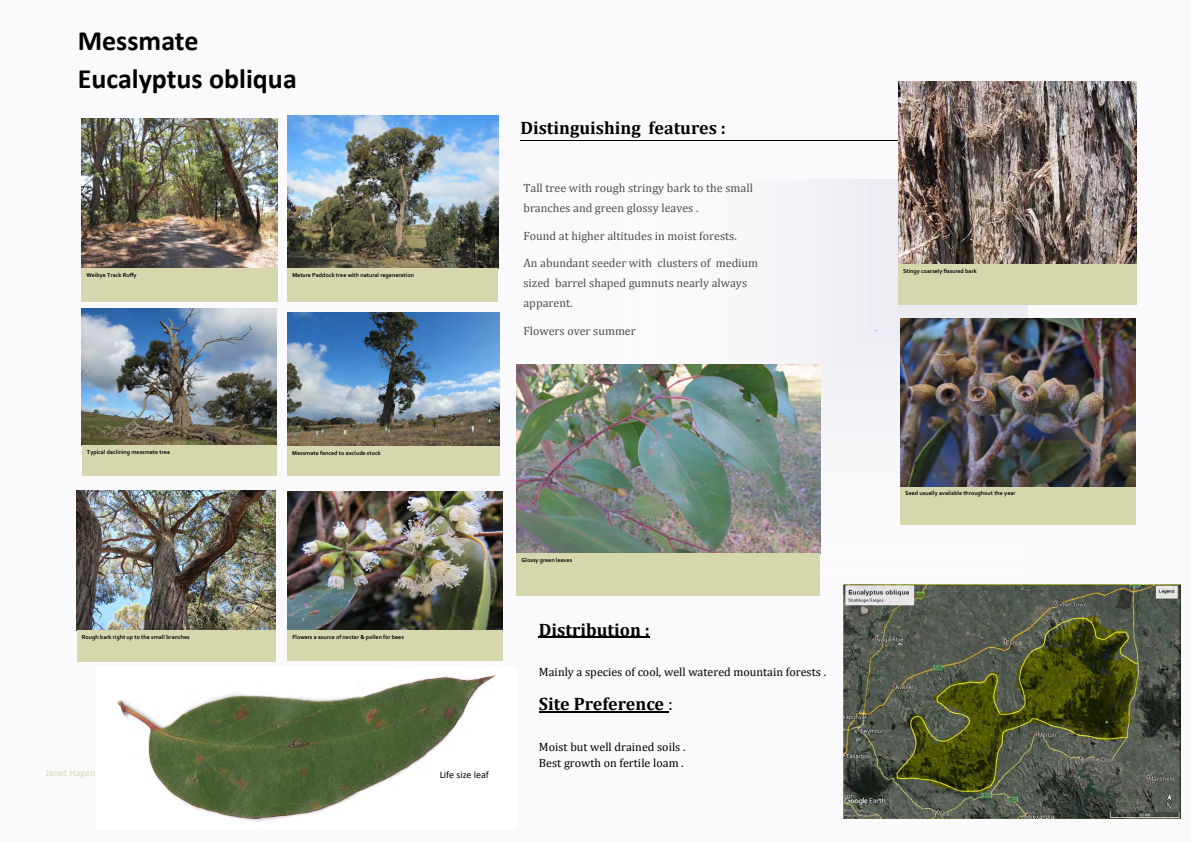
<style>
.page{position:relative;width:1191px;height:842px;background:#fafafc}
.page>*{position:absolute;margin:0;border:0;box-sizing:border-box;transform-origin:0 0}
.t1{font:700 28px "Calibri";color:#000}
.t2{font:700 18px "Cambria";color:#000}
.t3{font:12px/19.7px "Cambria";color:#4d4d4d}
.t4{font:12px "Cambria";color:#000}
.t5{font:10px "Calibri";color:#000}
.t6{font:10px "Calibri";color:#d7d7ae}
.t7{font:8px "Calibri";color:#4d4d4d}
.t8{font:700 6px "Corbel";color:#000}
.s1{font-weight:400}
</style>
<div class="page">
<div style="left:559px;top:179px;width:468px;height:458px;background:linear-gradient(to right,#fafafb,#f5f5f9)"></div>
<hr style="left:520px;top:141px;width:397px;height:1px;background:#000">
<hr style="left:539px;top:637px;width:111px;height:1px;background:#000">
<hr style="left:539px;top:711px;width:129px;height:2px;background:#000">
<img style="left:117px;top:675px;width:379px;height:146px">
<img style="left:843px;top:584px;width:337px;height:234px">
<img style="left:81px;top:118px;width:196px;height:151px">
<div style="left:81px;top:269px;width:196px;height:33px;background:#d7d7ae"></div>
<img style="left:287px;top:116px;width:211px;height:152px">
<div style="left:287px;top:268px;width:211px;height:34px;background:#d7d7ae"></div>
<img style="left:82px;top:309px;width:195px;height:137px">
<div style="left:82px;top:446px;width:195px;height:30px;background:#d7d7ae"></div>
<img style="left:77px;top:490px;width:198px;height:140px">
<div style="left:77px;top:630px;width:198px;height:31px;background:#d7d7ae"></div>
<img style="left:287px;top:313px;width:212px;height:134px">
<div style="left:287px;top:447px;width:212px;height:29px;background:#d7d7ae"></div>
<img style="left:287px;top:492px;width:215px;height:138px">
<div style="left:287px;top:630px;width:215px;height:31px;background:#d7d7ae"></div>
<img style="left:516px;top:364px;width:304px;height:189px">
<div style="left:516px;top:553px;width:304px;height:42px;background:#d7d7ae"></div>
<img style="left:900px;top:318px;width:235px;height:169px">
<div style="left:900px;top:487px;width:235px;height:37px;background:#d7d7ae"></div>
<img style="left:898px;top:82px;width:238px;height:182px">
<div style="left:898px;top:264px;width:238px;height:41px;background:#d7d7ae"></div>
<p class="t1" style="left:78px;top:29px;width:122px">Messmate</p>
<p class="t1" style="left:78px;top:66px;width:220px">Eucalyptus obliqua</p>
<p class="t8" style="left:86px;top:273px;width:52px">Weibye Track Ruffy</p>
<p class="t8" style="left:292px;top:272px;width:123px">Mature Paddock tree with natural regeneration</p>
<p class="t2" style="left:520px;top:117px;width:207px">Distinguishing features :</p>
<p class="t3" style="left:523px;top:178px;width:231px">Tall tree with rough stringy bark to the small branches and green glossy leaves .</p>
<p class="t3" style="left:523px;top:225px;width:215px">Found at higher altitudes in moist forests.</p>
<p class="t3" style="left:523px;top:253px;width:236px">An abundant seeder with clusters of medium sized barrel shaped gumnuts nearly always apparent.</p>
<p class="t3" style="left:523px;top:320px;width:114px">Flowers over summer</p>
<p class="t8" style="left:87px;top:450px;width:85px">Typical declining messmate tree</p>
<p class="t8" style="left:292px;top:451px;width:90px">Messmate fenced to exclude stock</p>
<p class="t8" style="left:521px;top:557px;width:52px">Glossy green leaves</p>
<p class="t8" style="left:82px;top:634px;width:109px">Rough bark right up to the small branches</p>
<p class="t6" style="left:46px;top:769px;width:51px">Janet Hagen</p>
<p class="t8" style="left:292px;top:634px;width:113px">Flowers a source of nectar &amp; pollen for bees</p>
<p class="t5" style="left:440px;top:770px;width:51px">Life size leaf</p>
<p class="t2" style="left:539px;top:619px;width:112px">Distribution :</p>
<p class="t4" style="left:539px;top:665px;width:289px">Mainly a species of cool, well watered mountain forests .</p>
<p class="t2" style="left:539px;top:693px;width:135px">Site Preference <span class="s1">:</span></p>
<p class="t4" style="left:539px;top:740px;width:148px">Moist but well drained soils .</p>
<p class="t4" style="left:539px;top:755px;width:146px">Best growth on fertile loam .</p>
<p class="t7" style="left:874px;top:325px;width:4px">.</p>
<p class="t8" style="left:903px;top:268px;width:75px">Stingy coarsely fissured bark</p>
<p class="t8" style="left:905px;top:491px;width:112px">Seed usually available throughout the year</p>
</div>
